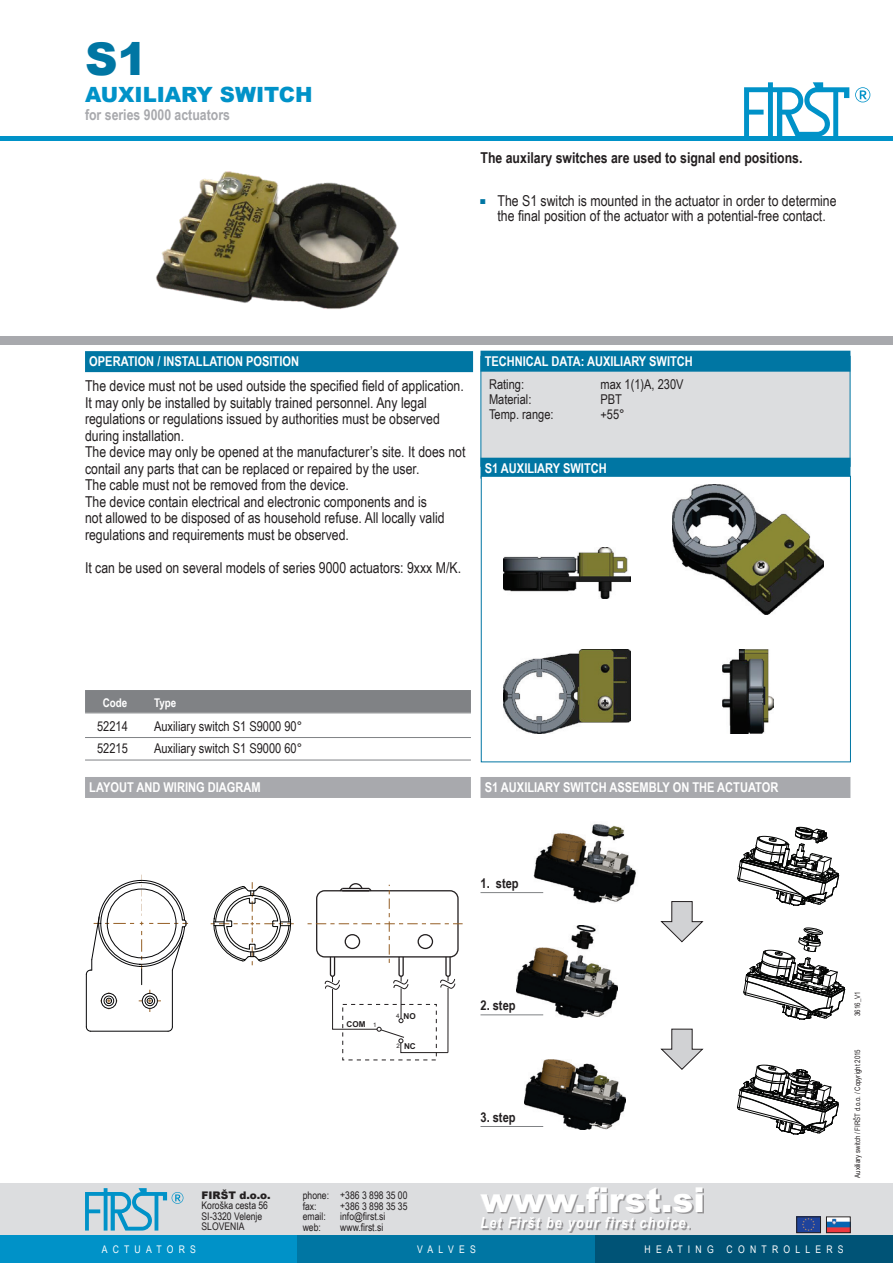
<style>
.page{position:relative;width:893px;height:1263px;background:#fff}
.page>*{position:absolute;margin:0;border:0;box-sizing:border-box;transform-origin:0 0}
.NASLOV_TIP{font:900 45px "Arial";color:#0076a3}
.t1{font:900 34.2px "Arial";color:#fff}
.NASLOV_podtip{font:900 21px "Arial";color:#0092c8}
.t2{font:italic 700 15.15px "Arial Narrow";letter-spacing:.085em;color:#fff}
.GLAVA_bold{font:15px/16.5px "Arial Narrow";color:#231f20}
.GLAVA_bold-2{font:700 15px "Arial Narrow";color:#231f20}
.NASLOV_podpodtip{font:700 15px "Arial Narrow";color:#a8a9ad}
.BODY_naslov_modra{font:700 13.5px "Arial Narrow";color:#fff}
.BODY_naslov_siva40{font:700 13.5px "Arial Narrow";color:#fff}
.BODY_tabela{font:13.5px "Arial Narrow";color:#231f20}
.BODY_tehpodatki{font:13.5px "Arial Narrow";color:#231f20}
.BODY_tabelamala{font:700 13.5px "Arial Narrow";color:#231f20}
.BODY_tabela_naslov{font:700 12px "Arial Narrow";color:#fff}
.t3{font:10.5px/10.5px "Arial Narrow";color:#231f20}
.t4{font:10.5px "Arial Narrow";letter-spacing:.5em;color:#fff}
.t5{font:900 10.5px "Arial";color:#231f20}
.t6{font:700 8.1px "Arial";color:#231f20}
.BODY_text{font:7.5px "Arial Narrow";color:#231f20}
.t7{font:6.15px "Arial";color:#231f20}
.s1{font-size:10.5px;color:#0076a3}
</style>
<div class="page">
<div style="left:0;top:1183px;width:893px;height:52px;background:#dcdddf"></div>
<svg style="left:85px;top:1188px;width:98px;height:42px"></svg>
<img style="left:828px;top:1219px;width:20px;height:12px">
<div style="left:826px;top:1217px;width:24px;height:16px;border:1px solid #231f20"></div>
<img style="left:798px;top:1219px;width:21px;height:12px">
<div style="left:796px;top:1217px;width:25px;height:16px;border:1px solid #231f20"></div>
<div style="left:0;top:1235px;width:298px;height:28px;background:#0092c8"></div>
<div style="left:298px;top:1235px;width:297px;height:28px;background:#0076a3"></div>
<div style="left:595px;top:1235px;width:298px;height:28px;background:#005376"></div>
<div style="left:482px;top:1188px;width:222px;height:25px;background:#231f20;opacity:.4"></div>
<div style="left:482px;top:1218px;width:209px;height:15px;background:#231f20;opacity:.4"></div>
<div style="left:0;top:336px;width:893px;height:8px;background:#a8a9ad"></div>
<div style="left:0;top:136px;width:893px;height:5px;background:#0092c8"></div>
<svg style="left:744px;top:82px;width:105px;height:54px"></svg>
<svg style="left:855px;top:87px;width:15px;height:15px"></svg>
<div style="left:480px;top:356px;width:370px;height:111px;background:#dcdddf"></div>
<div style="left:85px;top:351px;width:388px;height:21px;background:#0076a3"></div>
<div style="left:480px;top:351px;width:370px;height:21px;background:#0076a3"></div>
<div style="left:480px;top:458px;width:370px;height:21px;background:#0076a3"></div>
<div style="left:480px;top:777px;width:370px;height:21px;background:#a8a9ad"></div>
<div style="left:85px;top:690px;width:386px;height:22px;background:#808285"></div>
<hr style="left:85px;top:712px;width:386px;height:1px;background:#808285">
<hr style="left:85px;top:737px;width:386px;height:1px;background:#808285">
<hr style="left:85px;top:760px;width:386px;height:1px;background:#808285">
<div style="left:481px;top:476px;width:370px;height:286px;background:#fff;border:1px solid #0076a3"></div>
<img style="left:156px;top:171px;width:243px;height:138px">
<div style="left:85px;top:777px;width:386px;height:21px;background:#a8a9ad"></div>
<img style="left:503px;top:547px;width:127px;height:51px">
<img style="left:504px;top:649px;width:127px;height:85px">
<img style="left:722px;top:649px;width:51px;height:85px">
<img style="left:672px;top:485px;width:152px;height:129px">
<svg style="left:211px;top:882px;width:83px;height:83px"></svg>
<hr style="left:91px;top:1031px;width:77px;height:1px;background:#060608">
<hr style="left:86px;top:974px;width:1px;height:53px;background:#060608">
<hr style="left:172px;top:970px;width:1px;height:57px;background:#060608">
<svg style="left:85px;top:1026px;width:6px;height:6px"></svg>
<svg style="left:167px;top:1026px;width:6px;height:6px"></svg>
<svg style="left:85px;top:875px;width:103px;height:137px"></svg>
<svg style="left:308px;top:883px;width:155px;height:170px"></svg>
<img style="left:525px;top:824px;width:111px;height:79px">
<svg style="left:737px;top:826px;width:102px;height:80px"></svg>
<img style="left:524px;top:1060px;width:101px;height:69px">
<svg style="left:737px;top:1064px;width:102px;height:71px"></svg>
<img style="left:517px;top:926px;width:101px;height:91px">
<svg style="left:743px;top:927px;width:102px;height:93px"></svg>
<hr style="left:480px;top:1126px;width:63px;height:1px;background:#808285">
<hr style="left:480px;top:892px;width:63px;height:1px;background:#808285">
<hr style="left:480px;top:1014px;width:63px;height:1px;background:#808285">
<svg style="left:660px;top:901px;width:44px;height:42px"></svg>
<svg style="left:660px;top:1028px;width:44px;height:42px"></svg>
<p class="NASLOV_TIP" style="left:85px;top:26px;width:64px">S1</p>
<p class="NASLOV_podtip" style="left:85px;top:79px;width:229px">AUXILIARY SWITCH</p>
<p class="NASLOV_podpodtip" style="left:85px;top:103px;width:146px">for series 9000 actuators</p>
<p class="GLAVA_bold-2" style="left:480px;top:146px;width:323px">The auxilary switches are used to signal end positions.</p>
<p class="GLAVA_bold" style="left:480px;top:192px;width:358px;line-height:15px;text-align:center"><span class="s1">■</span> The S1 switch is mounted in the actuator in order to determine the final position of the actuator with a potential-free contact.</p>
<p class="BODY_naslov_modra" style="left:89px;top:351px;width:211px">OPERATION / INSTALLATION POSITION</p>
<p class="GLAVA_bold" style="left:85px;top:377px;width:380px">The device must not be used outside the specified field of application.</p>
<p class="GLAVA_bold" style="left:85px;top:394px;width:356px">It may only be installed by suitably trained personnel. Any legal regulations or regulations issued by authorities must be observed during installation.</p>
<p class="GLAVA_bold" style="left:85px;top:443px;width:382px">The device may only be opened at the manufacturer’s site. It does not contail any parts that can be replaced or repaired by the user.</p>
<p class="GLAVA_bold" style="left:85px;top:476px;width:265px">The cable must not be removed from the device.</p>
<p class="GLAVA_bold" style="left:85px;top:493px;width:361px">The device contain electrical and electronic components and is not allowed to be disposed of as household refuse. All locally valid regulations and requirements must be observed.</p>
<p class="GLAVA_bold" style="left:85px;top:559px;width:378px">It can be used on several models of series 9000 actuators: 9xxx M/K.</p>
<p class="BODY_naslov_modra" style="left:485px;top:351px;width:210px">TECHNICAL DATA: AUXILIARY SWITCH</p>
<p class="BODY_tehpodatki" style="left:489px;top:375px;width:37px">Rating:</p>
<p class="BODY_tehpodatki" style="left:600px;top:375px;width:85px">max 1(1)A, 230V</p>
<p class="BODY_tehpodatki" style="left:489px;top:390px;width:44px">Material:</p>
<p class="BODY_tehpodatki" style="left:600px;top:390px;width:23px">PBT</p>
<p class="BODY_tehpodatki" style="left:489px;top:405px;width:66px">Temp. range:</p>
<p class="BODY_tehpodatki" style="left:600px;top:405px;width:26px">+55°</p>
<p class="BODY_naslov_modra" style="left:485px;top:458px;width:123px">S1 AUXILIARY SWITCH</p>
<p class="BODY_tabela_naslov" style="left:103px;top:693px;width:26px">Code</p>
<p class="BODY_tabela_naslov" style="left:154px;top:693px;width:24px">Type</p>
<p class="BODY_tabela" style="left:97px;top:716px;width:32px">52214</p>
<p class="BODY_tabela" style="left:154px;top:716px;width:150px">Auxiliary switch S1 S9000 90°</p>
<p class="BODY_tabela" style="left:97px;top:739px;width:32px">52215</p>
<p class="BODY_tabela" style="left:154px;top:739px;width:150px">Auxiliary switch S1 S9000 60°</p>
<p class="BODY_naslov_siva40" style="left:89px;top:777px;width:173px">LAYOUT AND WIRING DIAGRAM</p>
<p class="BODY_naslov_siva40" style="left:485px;top:777px;width:295px">S1 AUXILIARY SWITCH ASSEMBLY ON THE ACTUATOR</p>
<p class="BODY_tabelamala" style="left:480px;top:873px;width:40px">1. step</p>
<p class="t6" style="left:347px;top:1019px;width:21px">COM</p>
<p class="t7" style="left:373px;top:1020px;width:5px">1</p>
<p class="t6" style="left:404px;top:1011px;width:14px">NO</p>
<p class="t6" style="left:404px;top:1040px;width:13px">NC</p>
<p class="t7" style="left:396px;top:1011px;width:5px">4</p>
<p class="t7" style="left:397px;top:1042px;width:5px">2</p>
<p class="t5" style="left:202px;top:1187px;width:71px">FIRŠT d.o.o.</p>
<p class="t3" style="left:202px;top:1200px;width:68px">Koroška cesta 56<br>SI-3320 Velenje<br>SLOVENIA</p>
<p class="t3" style="left:303px;top:1190px;width:106px">phone: +386 3 898 35 00 fax:</p>
<p class="t3" style="left:340px;top:1200px;width:69px">+386 3 898 35 35</p>
<p class="t3" style="left:303px;top:1211px;width:24px">email:</p>
<p class="t3" style="left:340px;top:1211px;width:47px">info@first.si</p>
<p class="t3" style="left:303px;top:1221px;width:20px">web:</p>
<p class="t3" style="left:340px;top:1221px;width:45px">www.first.si</p>
<p class="BODY_tabelamala" style="left:480px;top:995px;width:37px">2. step</p>
<p class="BODY_tabelamala" style="left:480px;top:1107px;width:37px">3. step</p>
<h2 class="t1" style="left:480px;top:1175px;width:226px">www.first.si</h2>
<p class="t2" style="left:480px;top:1212px;width:211px">Let Firšt be your first choice.</p>
<p class="t4" style="left:102px;top:1241px;width:96px">ACTUATORS</p>
<p class="t4" style="left:417px;top:1241px;width:60px">VALVES</p>
<p class="t4" style="left:645px;top:1241px;width:201px">HEATING CONTROLLERS</p>
<p class="BODY_text" style="left:852px;top:1016px;width:26px;rotate:-90deg">3616_V1</p>
<p class="BODY_text" style="left:852px;top:1178px;width:130px;rotate:-90deg">Auxiliary switch / FIRŠT d.o.o. / Copyright 2015</p>
</div>
